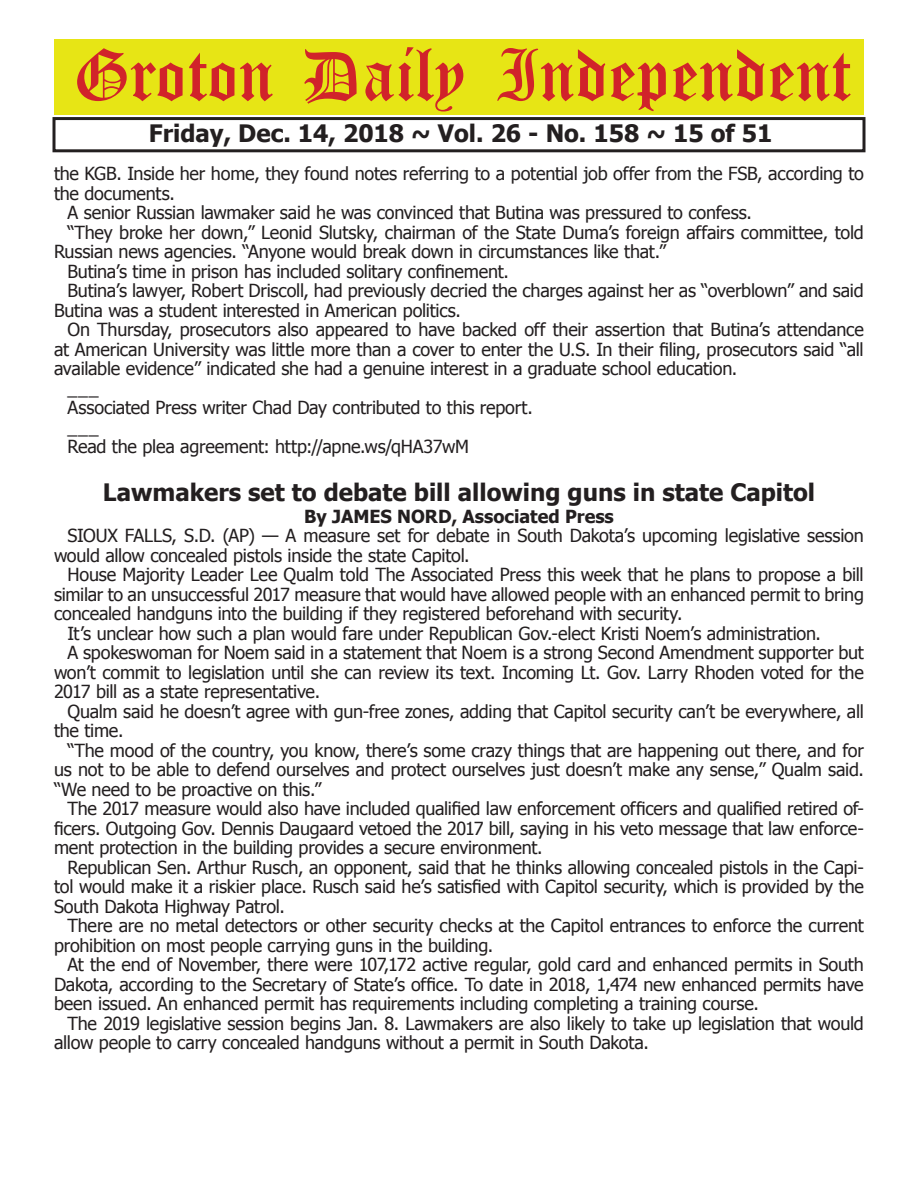
<style>
.page{position:relative;width:918px;height:1188px;background:#fff}
.page>*{position:absolute;margin:0;border:0;box-sizing:border-box;transform-origin:0 0}
.t1{font:54px "Old English Five";color:#d1232a}
.t2{font:700 24px "Tahoma";color:#231f20}
.t3{font:18px/19.5px "Tahoma";letter-spacing:-.01em;color:#231f20}
.t4{font:700 18px "Tahoma";color:#231f20}
</style>
<div class="page">
<div style="left:52px;top:117px;width:814px;height:35px;border:3px solid #231f20"></div>
<div style="left:54px;top:40px;width:810px;height:75px;background:#e7e515"></div>
<h1 class="t1" style="left:73px;top:50px;width:779px">Groton Daily Independent</h1>
<h2 class="t2" style="left:149px;top:116px;width:625px">Friday, Dec. 14, 2018 ~ Vol. 26 - No. 158 ~ 15 of 51</h2>
<p class="t3" style="left:54px;top:163px;width:811px">the KGB. Inside her home, they found notes referring to a potential job offer from the FSB, according to</p>
<p class="t3" style="left:54px;top:182px;width:122px">the documents.</p>
<p class="t3" style="left:68px;top:202px;width:686px">A senior Russian lawmaker said he was convinced that Butina was pressured to confess.</p>
<p class="t3" style="left:68px;top:221px;width:798px">“They broke her down,” Leonid Slutsky, chairman of the State Duma’s foreign affairs committee, told</p>
<p class="t3" style="left:54px;top:241px;width:614px">Russian news agencies. “Anyone would break down in circumstances like that.”</p>
<p class="t3" style="left:68px;top:260px;width:443px">Butina’s time in prison has included solitary confinement.</p>
<p class="t3" style="left:68px;top:280px;width:798px">Butina’s lawyer, Robert Driscoll, had previously decried the charges against her as “overblown” and said</p>
<p class="t3" style="left:54px;top:299px;width:408px">Butina was a student interested in American politics.</p>
<p class="t3" style="left:68px;top:319px;width:798px">On Thursday, prosecutors also appeared to have backed off their assertion that Butina’s attendance</p>
<p class="t3" style="left:54px;top:338px;width:811px">at American University was little more than a cover to enter the U.S. In their filing, prosecutors said “all</p>
<p class="t3" style="left:54px;top:358px;width:685px">available evidence” indicated she had a genuine interest in a graduate school education.</p>
<p class="t3" style="left:68px;top:377px;width:33px">___</p>
<p class="t3" style="left:68px;top:397px;width:467px">Associated Press writer Chad Day contributed to this report.</p>
<p class="t3" style="left:68px;top:416px;width:33px">___</p>
<p class="t3" style="left:68px;top:436px;width:403px">Read the plea agreement: http://apne.ws/qHA37wM</p>
<h2 class="t2" style="left:103px;top:476px;width:714px">Lawmakers set to debate bill allowing guns in state Capitol</h2>
<p class="t4" style="left:304px;top:504px;width:311px">By JAMES NORD, Associated Press</p>
<p class="t3" style="left:54px;top:525px;width:811px;text-indent:14px">SIOUX FALLS, S.D. (AP) — A measure set for debate in South Dakota’s upcoming legislative session would allow concealed pistols inside the state Capitol.</p>
<p class="t3" style="left:68px;top:564px;width:798px">House Majority Leader Lee Qualm told The Associated Press this week that he plans to propose a bill</p>
<p class="t3" style="left:54px;top:584px;width:811px">similar to an unsuccessful 2017 measure that would have allowed people with an enhanced permit to bring</p>
<p class="t3" style="left:54px;top:603px;width:630px">concealed handguns into the building if they registered beforehand with security.</p>
<p class="t3" style="left:68px;top:623px;width:755px">It’s unclear how such a plan would fare under Republican Gov.-elect Kristi Noem’s administration.</p>
<p class="t3" style="left:68px;top:642px;width:798px">A spokeswoman for Noem said in a statement that Noem is a strong Second Amendment supporter but</p>
<p class="t3" style="left:54px;top:662px;width:811px">won’t commit to legislation until she can review its text. Incoming Lt. Gov. Larry Rhoden voted for the</p>
<p class="t3" style="left:54px;top:681px;width:268px">2017 bill as a state representative.</p>
<p class="t3" style="left:68px;top:701px;width:798px">Qualm said he doesn’t agree with gun-free zones, adding that Capitol security can’t be everywhere, all</p>
<p class="t3" style="left:54px;top:720px;width:71px">the time.</p>
<p class="t3" style="left:68px;top:740px;width:798px">“The mood of the country, you know, there’s some crazy things that are happening out there, and for</p>
<p class="t3" style="left:54px;top:759px;width:811px">us not to be able to defend ourselves and protect ourselves just doesn’t make any sense,” Qualm said.</p>
<p class="t3" style="left:54px;top:779px;width:269px">“We need to be proactive on this.”</p>
<p class="t3" style="left:68px;top:798px;width:798px">The 2017 measure would also have included qualified law enforcement officers and qualified retired of-</p>
<p class="t3" style="left:54px;top:818px;width:812px">ficers. Outgoing Gov. Dennis Daugaard vetoed the 2017 bill, saying in his veto message that law enforce-</p>
<p class="t3" style="left:54px;top:837px;width:490px">ment protection in the building provides a secure environment.</p>
<p class="t3" style="left:68px;top:857px;width:798px">Republican Sen. Arthur Rusch, an opponent, said that he thinks allowing concealed pistols in the Capi-</p>
<p class="t3" style="left:54px;top:876px;width:811px">tol would make it a riskier place. Rusch said he’s satisfied with Capitol security, which is provided by the</p>
<p class="t3" style="left:54px;top:896px;width:232px">South Dakota Highway Patrol.</p>
<p class="t3" style="left:68px;top:915px;width:798px">There are no metal detectors or other security checks at the Capitol entrances to enforce the current</p>
<p class="t3" style="left:54px;top:935px;width:441px">prohibition on most people carrying guns in the building.</p>
<p class="t3" style="left:68px;top:954px;width:798px">At the end of November, there were 107,172 active regular, gold card and enhanced permits in South</p>
<p class="t3" style="left:54px;top:974px;width:811px">Dakota, according to the Secretary of State’s office. To date in 2018, 1,474 new enhanced permits have</p>
<p class="t3" style="left:54px;top:993px;width:707px">been issued. An enhanced permit has requirements including completing a training course.</p>
<p class="t3" style="left:68px;top:1013px;width:798px">The 2019 legislative session begins Jan. 8. Lawmakers are also likely to take up legislation that would</p>
<p class="t3" style="left:54px;top:1032px;width:596px">allow people to carry concealed handguns without a permit in South Dakota.</p>
</div>
